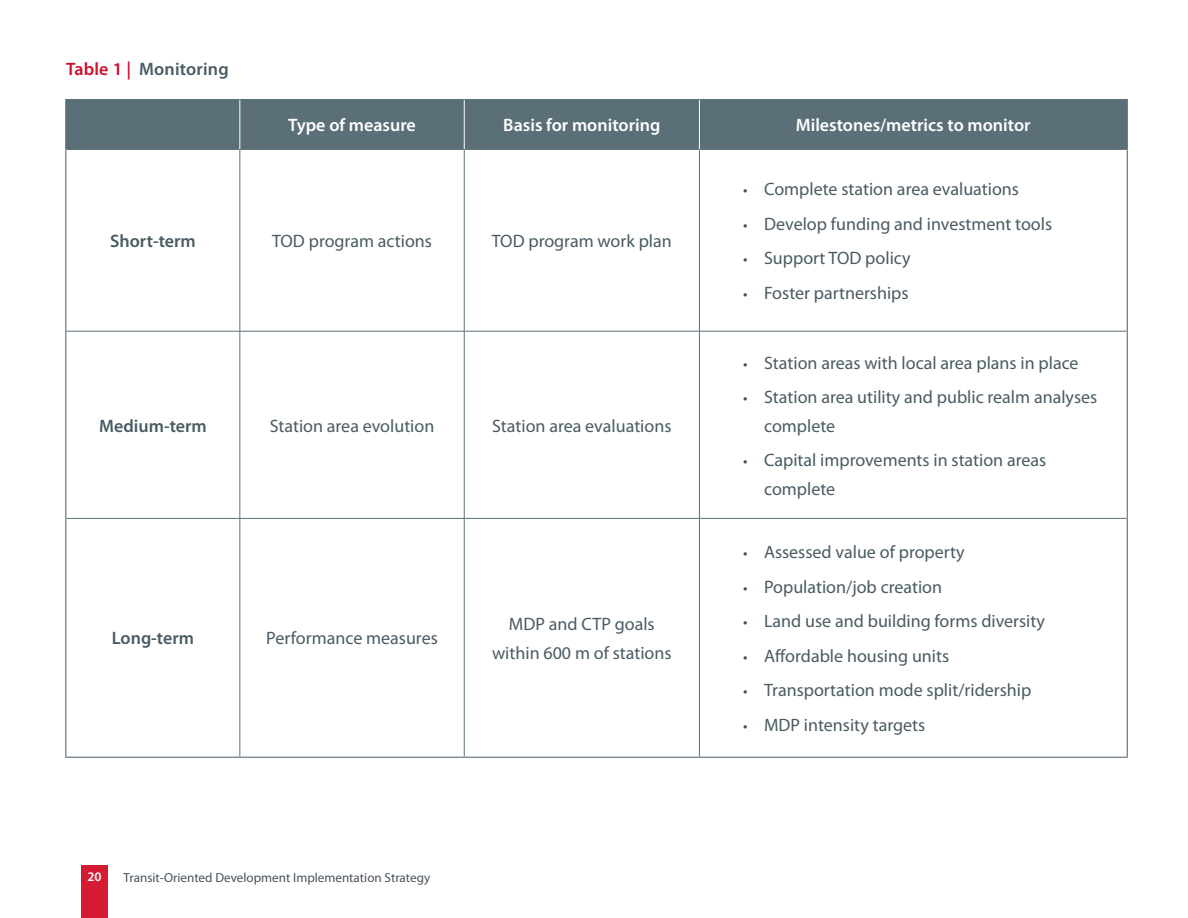
<style>
.page{position:relative;width:1188px;height:918px;background:#fff}
.page>*{position:absolute;margin:0;border:0;box-sizing:border-box;transform-origin:0 0}
.t1{font:18px/28.5px "Myriad Pro";color:#4a5b63}
.t2{font:600 18px "Myriad Pro";color:#fff}
.t3{font:600 18px "Myriad Pro";color:#4a5b63}
.t4{font:13.2px "Myriad Pro";color:#48535b}
.t5{font:600 13.2px "Myriad Pro";color:#fff}
.s1{color:#ce0e2d}
.s2{font-size:15.75px;color:#4a4f54}
</style>
<div class="page">
<div style="left:81px;top:865px;width:27px;height:53px;background:#d51b32"></div>
<div style="left:66px;top:100px;width:1061px;height:49px;background:#5b6f79"></div>
<hr style="left:65px;top:99px;width:175px;height:1px;background:#5b6f78">
<hr style="left:65px;top:100px;width:1px;height:49px;background:#5b6f78">
<hr style="left:240px;top:99px;width:224px;height:1px;background:#5b6f78">
<hr style="left:464px;top:99px;width:235px;height:1px;background:#5b6f78">
<hr style="left:699px;top:99px;width:429px;height:1px;background:#5b6f78">
<hr style="left:1127px;top:100px;width:1px;height:49px;background:#5b6f78">
<hr style="left:65px;top:149px;width:1px;height:182px;background:#5b6f78">
<hr style="left:1127px;top:149px;width:1px;height:182px;background:#5b6f78">
<hr style="left:65px;top:331px;width:1px;height:187px;background:#5b6f78">
<hr style="left:1127px;top:331px;width:1px;height:187px;background:#5b6f78">
<hr style="left:65px;top:518px;width:1px;height:239px;background:#5b6f78">
<hr style="left:1127px;top:518px;width:1px;height:239px;background:#5b6f78">
<hr style="left:65px;top:757px;width:175px;height:1px;background:#5b6f78">
<hr style="left:240px;top:757px;width:224px;height:1px;background:#5b6f78">
<hr style="left:464px;top:757px;width:235px;height:1px;background:#5b6f78">
<hr style="left:699px;top:757px;width:429px;height:1px;background:#5b6f78">
<hr style="left:66px;top:149px;width:174px;height:1px;background:#5b6f78">
<hr style="left:240px;top:149px;width:224px;height:1px;background:#5b6f78">
<hr style="left:240px;top:150px;width:1px;height:181px;background:#5b6f78">
<hr style="left:464px;top:149px;width:235px;height:1px;background:#5b6f78">
<hr style="left:464px;top:150px;width:1px;height:181px;background:#5b6f78">
<hr style="left:699px;top:149px;width:428px;height:1px;background:#5b6f78">
<hr style="left:699px;top:150px;width:1px;height:181px;background:#5b6f78">
<hr style="left:66px;top:331px;width:174px;height:1px;background:#5b6f78">
<hr style="left:240px;top:331px;width:224px;height:1px;background:#5b6f78">
<hr style="left:240px;top:331px;width:1px;height:187px;background:#5b6f78">
<hr style="left:464px;top:331px;width:235px;height:1px;background:#5b6f78">
<hr style="left:464px;top:331px;width:1px;height:187px;background:#5b6f78">
<hr style="left:699px;top:331px;width:428px;height:1px;background:#5b6f78">
<hr style="left:699px;top:331px;width:1px;height:187px;background:#5b6f78">
<hr style="left:66px;top:518px;width:174px;height:1px;background:#5b6f78">
<hr style="left:240px;top:518px;width:224px;height:1px;background:#5b6f78">
<hr style="left:240px;top:519px;width:1px;height:238px;background:#5b6f78">
<hr style="left:464px;top:518px;width:235px;height:1px;background:#5b6f78">
<hr style="left:464px;top:519px;width:1px;height:238px;background:#5b6f78">
<hr style="left:699px;top:518px;width:428px;height:1px;background:#5b6f78">
<hr style="left:699px;top:519px;width:1px;height:238px;background:#5b6f78">
<hr style="left:240px;top:100px;width:1px;height:49px;background:#fff">
<hr style="left:464px;top:100px;width:1px;height:49px;background:#fff">
<hr style="left:699px;top:100px;width:1px;height:49px;background:#fff">
<p class="t3" style="left:66px;top:58px;width:164px"><span class="s1">Table 1 |</span> Monitoring</p>
<p class="t2" style="left:288px;top:114px;width:129px">Type of measure</p>
<p class="t2" style="left:503px;top:114px;width:159px">Basis for monitoring</p>
<p class="t2" style="left:796px;top:114px;width:236px">Milestones/metrics to monitor</p>
<p class="t3" style="left:110px;top:230px;width:87px">Short-term</p>
<p class="t1" style="left:272px;top:226px;width:161px">TOD program actions</p>
<p class="t1" style="left:492px;top:226px;width:182px">TOD program work plan</p>
<p class="t3" style="left:99px;top:414px;width:109px">Medium-term</p>
<p class="t1" style="left:270px;top:411px;width:166px">Station area evolution</p>
<p class="t1" style="left:492px;top:411px;width:181px">Station area evaluations</p>
<p class="t3" style="left:112px;top:627px;width:84px">Long-term</p>
<p class="t1" style="left:266px;top:624px;width:173px">Performance measures</p>
<p class="t1" style="left:492px;top:610px;width:181px;text-align:center">MDP and CTP goals within 600 m of stations</p>
<p class="t5" style="left:87px;top:868px;width:16px">20</p>
<p class="t4" style="left:124px;top:869px;width:308px">Transit-Oriented Development Implementation Strategy</p>
<p class="t1" style="left:743px;top:175px;width:277px"><span class="s2">•</span> Complete station area evaluations</p>
<p class="t1" style="left:743px;top:209px;width:311px"><span class="s2">•</span> Develop funding and investment tools</p>
<p class="t1" style="left:743px;top:244px;width:169px"><span class="s2">•</span> Support TOD policy</p>
<p class="t1" style="left:743px;top:278px;width:167px"><span class="s2">•</span> Foster partnerships</p>
<p class="t1" style="left:743px;top:348px;width:337px"><span class="s2">•</span> Station areas with local area plans in place</p>
<p class="t1" style="left:764px;top:382px;width:335px;text-indent:-21px"><span class="s2">•</span> Station area utility and public realm analyses complete</p>
<p class="t1" style="left:764px;top:445px;width:284px;text-indent:-21px"><span class="s2">•</span> Capital improvements in station areas complete</p>
<p class="t1" style="left:743px;top:538px;width:223px"><span class="s2">•</span> Assessed value of property</p>
<p class="t1" style="left:743px;top:572px;width:200px"><span class="s2">•</span> Population/job creation</p>
<p class="t1" style="left:743px;top:607px;width:303px"><span class="s2">•</span> Land use and building forms diversity</p>
<p class="t1" style="left:743px;top:641px;width:208px"><span class="s2">•</span> Affordable housing units</p>
<p class="t1" style="left:743px;top:676px;width:290px"><span class="s2">•</span> Transportation mode split/ridership</p>
<p class="t1" style="left:743px;top:710px;width:184px"><span class="s2">•</span> MDP intensity targets</p>
</div>
